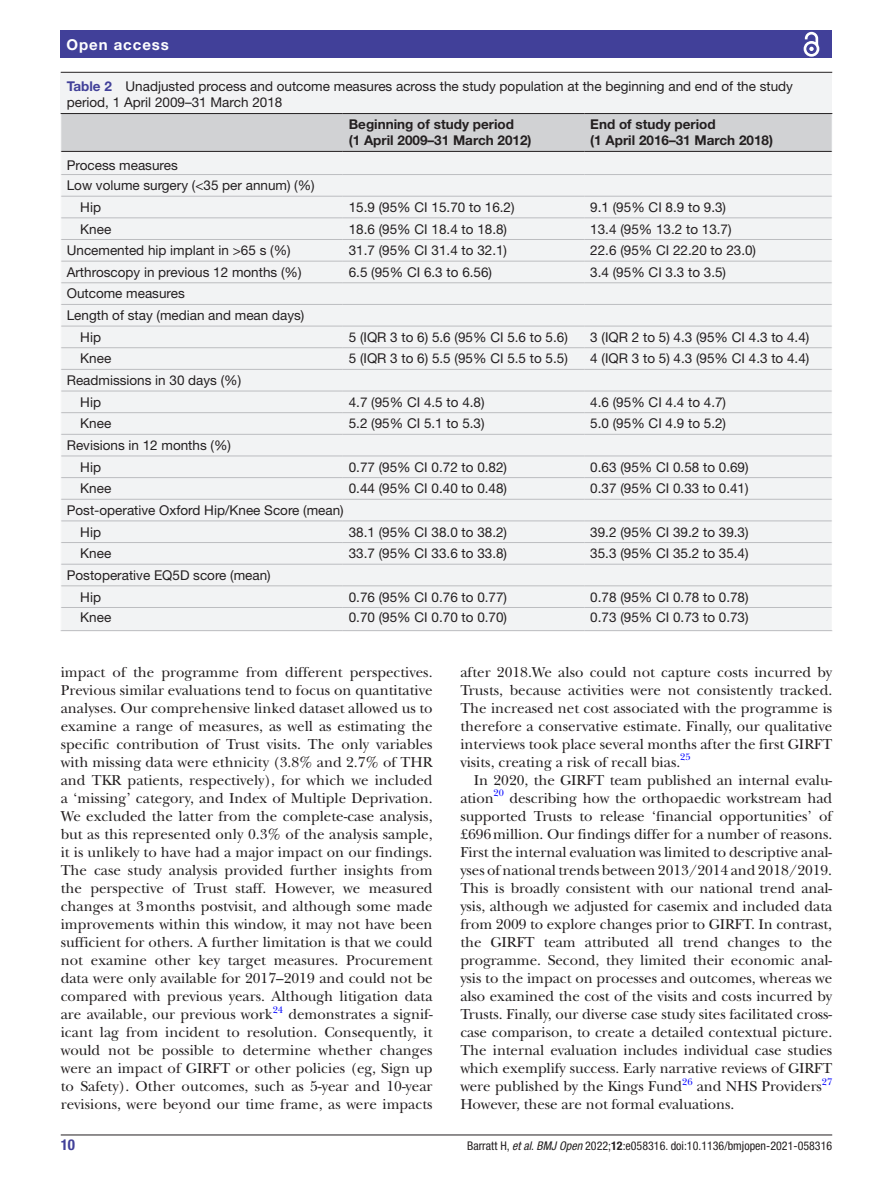
<style>
.page{position:relative;width:893px;height:1191px;background:#fff}
.page>*{position:absolute;margin:0;border:0;box-sizing:border-box;transform-origin:0 0}
.t1{font:15px/18px "New Baskerville";color:#231f20;text-align:justify}
.t2{font:700 15px "Helvetica Neue LT Std";letter-spacing:.065em;color:#fff}
.t3{font:700 condensed 15px "Helvetica Neue LT Std";color:#414099}
.t4{font:13.5px/21.6px "Helvetica Neue LT Std";color:#231f20}
.t5{font:700 13.5px/16.2px "Helvetica Neue LT Std";color:#231f20}
.t6{font:condensed 12px "Helvetica Neue LT Std";color:#231f20}
.t7{font:9.9px "New Baskerville";color:#00f}
.s1{font-weight:700;color:#414099}
.s2{font-style:italic}
.s3{font-weight:700}
</style>
<div class="page">
<hr style="left:61px;top:1134px;width:771px;height:1px;background:#231f20">
<div style="left:61px;top:31px;width:771px;height:27px;background:#414099"></div>
<svg style="left:803px;top:31px;width:17px;height:26px"></svg>
<div style="left:61px;top:73px;width:771px;height:558px;background:#f2f3f4"></div>
<hr style="left:61px;top:72px;width:771px;height:1px;background:#231f20">
<hr style="left:61px;top:113px;width:282px;height:1px;background:#231f20">
<hr style="left:343px;top:113px;width:241px;height:1px;background:#231f20">
<hr style="left:584px;top:113px;width:248px;height:1px;background:#231f20">
<hr style="left:61px;top:630px;width:282px;height:1px;background:#bcbdc0">
<hr style="left:343px;top:630px;width:241px;height:1px;background:#bcbdc0">
<hr style="left:584px;top:630px;width:248px;height:1px;background:#bcbdc0">
<svg style="left:60px;top:114px;width:773px;height:494px"></svg>
<p class="t2" style="left:66px;top:35px;width:104px">Open access</p>
<p class="t4" style="left:67px;top:77px;width:728px;line-height:16.5px"><span class="s1">Table 2</span> Unadjusted process and outcome measures across the study population at the beginning and end of the study period, 1 April 2009–31 March 2018</p>
<p class="t5" style="left:349px;top:116px;width:184px">Beginning of study period<br>(1 April 2009–31 March 2012)</p>
<p class="t5" style="left:590px;top:116px;width:184px">End of study period<br>(1 April 2016–31 March 2018)</p>
<p class="t4" style="left:67px;top:155px;width:250px;line-height:20.1px">Process measures<br>Low volume surgery (&lt;35 per annum) (%)</p>
<p class="t4" style="left:80px;top:196px;width:22px">Hip</p>
<p class="t4" style="left:349px;top:196px;width:167px">15.9 (95% CI 15.70 to 16.2)</p>
<p class="t4" style="left:590px;top:196px;width:137px">9.1 (95% CI 8.9 to 9.3)</p>
<p class="t4" style="left:80px;top:218px;width:33px">Knee</p>
<p class="t4" style="left:349px;top:218px;width:160px">18.6 (95% CI 18.4 to 18.8)</p>
<p class="t4" style="left:590px;top:218px;width:143px">13.4 (95% 13.2 to 13.7)</p>
<p class="t4" style="left:67px;top:239px;width:225px">Uncemented hip implant in &gt;65 s (%)</p>
<p class="t4" style="left:349px;top:239px;width:160px">31.7 (95% CI 31.4 to 32.1)</p>
<p class="t4" style="left:590px;top:239px;width:167px">22.6 (95% CI 22.20 to 23.0)</p>
<p class="t4" style="left:67px;top:261px;width:236px">Arthroscopy in previous 12 months (%)</p>
<p class="t4" style="left:349px;top:261px;width:145px">6.5 (95% CI 6.3 to 6.56)</p>
<p class="t4" style="left:590px;top:261px;width:137px">3.4 (95% CI 3.3 to 3.5)</p>
<p class="t4" style="left:67px;top:283px;width:120px">Outcome measures</p>
<p class="t4" style="left:67px;top:304px;width:239px">Length of stay (median and mean days)</p>
<p class="t4" style="left:80px;top:326px;width:22px">Hip</p>
<p class="t4" style="left:349px;top:326px;width:221px">5 (IQR 3 to 6) 5.6 (95% CI 5.6 to 5.6)</p>
<p class="t4" style="left:590px;top:326px;width:221px">3 (IQR 2 to 5) 4.3 (95% CI 4.3 to 4.4)</p>
<p class="t4" style="left:80px;top:347px;width:33px">Knee</p>
<p class="t4" style="left:349px;top:347px;width:221px">5 (IQR 3 to 6) 5.5 (95% CI 5.5 to 5.5)</p>
<p class="t4" style="left:590px;top:347px;width:221px">4 (IQR 3 to 5) 4.3 (95% CI 4.3 to 4.4)</p>
<p class="t4" style="left:80px;top:369px;width:163px;text-indent:-14px">Readmissions in 30 days (%)<br>Hip</p>
<p class="t4" style="left:349px;top:391px;width:137px">4.7 (95% CI 4.5 to 4.8)</p>
<p class="t4" style="left:590px;top:391px;width:137px">4.6 (95% CI 4.4 to 4.7)</p>
<p class="t4" style="left:80px;top:412px;width:33px">Knee</p>
<p class="t4" style="left:349px;top:412px;width:137px">5.2 (95% CI 5.1 to 5.3)</p>
<p class="t4" style="left:590px;top:412px;width:137px">5.0 (95% CI 4.9 to 5.2)</p>
<p class="t4" style="left:80px;top:434px;width:152px;text-indent:-14px">Revisions in 12 months (%)<br>Hip</p>
<p class="t4" style="left:349px;top:456px;width:160px">0.77 (95% CI 0.72 to 0.82)</p>
<p class="t4" style="left:590px;top:456px;width:160px">0.63 (95% CI 0.58 to 0.69)</p>
<p class="t4" style="left:80px;top:477px;width:33px">Knee</p>
<p class="t4" style="left:349px;top:477px;width:160px">0.44 (95% CI 0.40 to 0.48)</p>
<p class="t4" style="left:590px;top:477px;width:160px">0.37 (95% CI 0.33 to 0.41)</p>
<p class="t4" style="left:80px;top:499px;width:265px;text-indent:-14px">Post-operative Oxford Hip/Knee Score (mean)<br>Hip</p>
<p class="t4" style="left:349px;top:521px;width:160px">38.1 (95% CI 38.0 to 38.2)</p>
<p class="t4" style="left:590px;top:521px;width:160px">39.2 (95% CI 39.2 to 39.3)</p>
<p class="t4" style="left:80px;top:542px;width:33px">Knee</p>
<p class="t4" style="left:349px;top:542px;width:160px">33.7 (95% CI 33.6 to 33.8)</p>
<p class="t4" style="left:590px;top:542px;width:160px">35.3 (95% CI 35.2 to 35.4)</p>
<p class="t4" style="left:80px;top:564px;width:192px;text-indent:-14px">Postoperative EQ5D score (mean)<br>Hip</p>
<p class="t4" style="left:349px;top:586px;width:160px">0.76 (95% CI 0.76 to 0.77)</p>
<p class="t4" style="left:590px;top:586px;width:160px">0.78 (95% CI 0.78 to 0.78)</p>
<p class="t4" style="left:80px;top:606px;width:33px">Knee</p>
<p class="t4" style="left:349px;top:606px;width:160px">0.70 (95% CI 0.70 to 0.70)</p>
<p class="t4" style="left:590px;top:606px;width:160px">0.73 (95% CI 0.73 to 0.73)</p>
<p class="t1" style="left:61px;top:663px;width:373px">impact of the programme from different perspectives.<br>Previous similar evaluations tend to focus on quantitative analyses. Our comprehensive linked dataset allowed us to examine a range of measures, as well as estimating the specific contribution of Trust visits. The only variables with missing data were ethnicity (3.8% and 2.7% of THR and TKR patients, respectively), for which we included a ‘missing’ category, and Index of Multiple Deprivation.<br>We excluded the latter from the complete-case analysis, but as this represented only 0.3% of the analysis sample, it is unlikely to have had a major impact on our findings.<br>The case study analysis provided further insights from the perspective of Trust staff. However, we measured changes at 3months postvisit, and although some made improvements within this window, it may not have been sufficient for others. A further limitation is that we could not examine other key target measures. Procurement data were only available for 2017–2019 and could not be compared with previous years. Although litigation data are available, our previous work</p>
<p class="t7" style="left:273px;top:1003px;width:12px">24</p>
<p class="t1" style="left:61px;top:1005px;width:373px;text-indent:228px">demonstrates a signif&shy;icant lag from incident to resolution. Consequently, it would not be possible to determine whether changes were an impact of GIRFT or other policies (eg, Sign up to Safety). Other outcomes, such as 5-year and 10-year revisions, were beyond our time frame, as were impacts</p>
<p class="t1" style="left:460px;top:663px;width:373px">after 2018.We also could not capture costs incurred by Trusts, because activities were not consistently tracked.<br>The increased net cost associated with the programme is therefore a conservative estimate. Finally, our qualitative interviews took place several months after the first GIRFT visits, creating a risk of recall bias.</p>
<p class="t7" style="left:680px;top:751px;width:12px">25</p>
<p class="t1" style="left:460px;top:771px;width:373px;text-indent:14px">In 2020, the GIRFT team published an internal evalu&shy;ation</p>
<p class="t7" style="left:494px;top:787px;width:12px">20</p>
<p class="t1" style="left:460px;top:789px;width:373px;text-indent:49px">describing how the orthopaedic workstream had supported Trusts to release ‘financial opportunities’ of £696million. Our findings differ for a number of reasons.<br>First the internal evaluation was limited to descriptive anal&shy;yses of national trends between 2013/2014 and 2018/2019.<br>This is broadly consistent with our national trend anal&shy;ysis, although we adjusted for casemix and included data from 2009 to explore changes prior to GIRFT. In contrast, the GIRFT team attributed all trend changes to the programme. Second, they limited their economic anal&shy;ysis to the impact on processes and outcomes, whereas we also examined the cost of the visits and costs incurred by Trusts. Finally, our diverse case study sites facilitated cross&shy;case comparison, to create a detailed contextual picture.<br>The internal evaluation includes individual case studies which exemplify success. Early narrative reviews of GIRFT were published by the Kings Fund<sup>26</sup> and NHS Providers</p>
<p class="t7" style="left:822px;top:1075px;width:12px">27</p>
<p class="t1" style="left:460px;top:1095px;width:276px">However, these are not formal evaluations.</p>
<p class="t3" style="left:61px;top:1135px;width:16px">10</p>
<p class="t6" style="left:467px;top:1138px;width:367px">Barratt H, <span class="s2">et al</span>. <span class="s2">BMJ Open</span> 2022;<span class="s3">12</span>:e058316. doi:10.1136/bmjopen-2021-058316</p>
</div>
